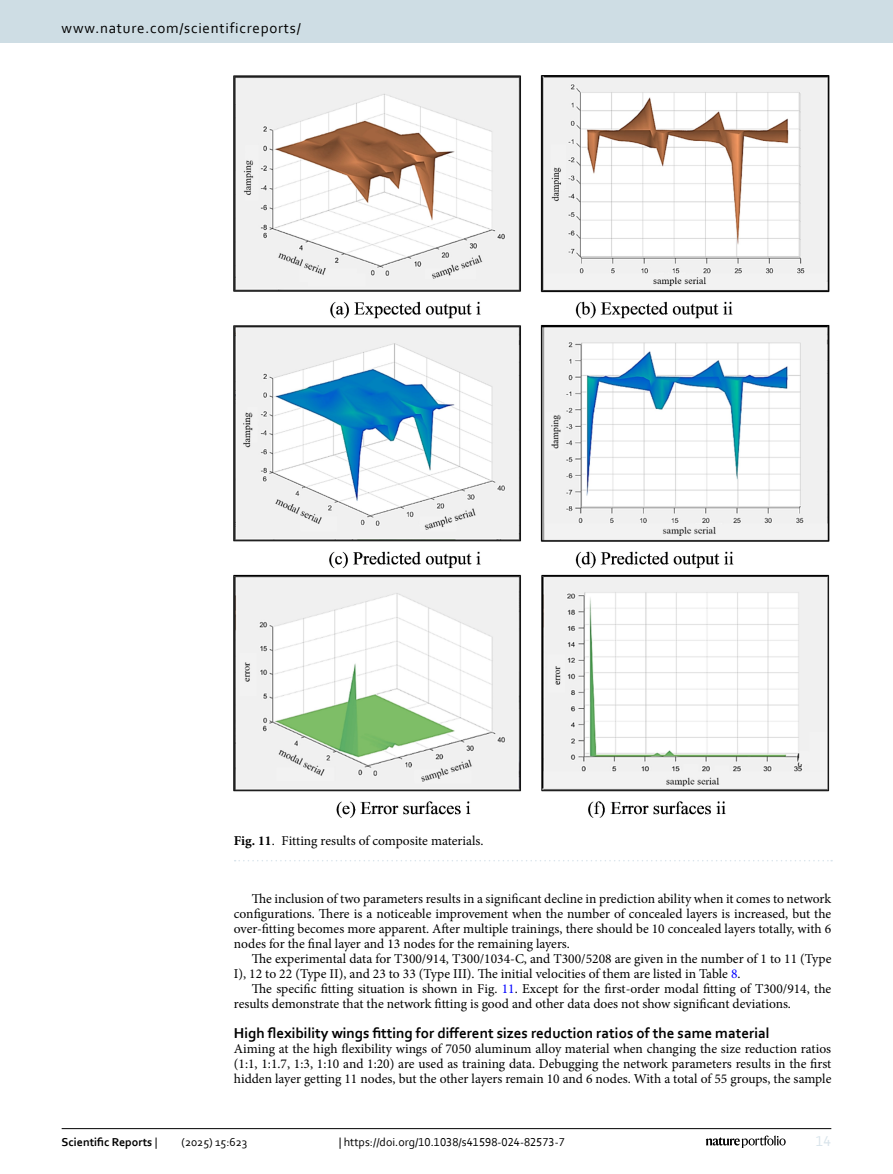
<style>
.page{position:relative;width:893px;height:1174px;background:#fff}
.page>*{position:absolute;margin:0;border:0;box-sizing:border-box;transform-origin:0 0}
.Head_2{font:700 15px "Corbel";color:#000}
.t1{font:15px "Corbel";letter-spacing:.05em;color:#000}
.t2{font:15px "Corbel";color:#d9e4eb}
.Body_Text_Indent{font:13.5px/15px "Minion Pro";color:#000}
.Body_Text{font:13.5px/15px "Minion Pro";letter-spacing:-.005em;color:#000;text-align:justify}
.Figure_Caption{font:13.5px "Minion Pro";letter-spacing:-.005em;color:#000}
.t3{font:12px "Corbel";color:#000}
.t4{font:700 12px "Corbel";color:#000}
.s1{font-weight:700}
.s2{color:#00f}
.s3{font-weight:400}
</style>
<div class="page">
<img style="left:234px;top:76px;width:595px;height:741px">
<svg style="left:235px;top:860px;width:597px;height:1px"></svg>
<hr style="left:62px;top:1128px;width:769px;height:1px;background:#000">
<svg style="left:706px;top:1135px;width:80px;height:12px"></svg>
<div style="left:0;top:0;width:893px;height:43px;background:#cedde4"></div>
<p class="t1" style="left:62px;top:18px;width:241px">www.nature.com/scientificreports/</p>
<p class="Figure_Caption" style="left:234px;top:832px;width:251px"><span class="s1">Fig. 11</span>. Fitting results of composite materials.</p>
<p class="Body_Text_Indent" style="left:234px;top:891px;width:599px;text-align:justify;text-indent:18px">The inclusion of two parameters results in a significant decline in prediction ability when it comes to network configurations. There is a noticeable improvement when the number of concealed layers is increased, but the over-fitting becomes more apparent. After multiple trainings, there should be 10 concealed layers totally, with 6 nodes for the final layer and 13 nodes for the remaining layers.</p>
<p class="Body_Text_Indent" style="left:234px;top:951px;width:599px;text-indent:18px">The experimental data for T300/914, T300/1034-C, and T300/5208 are given in the number of 1 to 11 (Type<br>I), 12 to 22 (Type II), and 23 to 33 (Type III). The initial velocities of them are listed in Table <span class="s2">8</span>.</p>
<p class="Body_Text_Indent" style="left:234px;top:981px;width:599px;text-indent:18px">The specific fitting situation is shown in Fig. <span class="s2">11</span>. Except for the first-order modal fitting of T300/914, the results demonstrate that the network fitting is good and other data does not show significant deviations.</p>
<p class="Head_2" style="left:234px;top:1024px;width:537px">High flexibility wings fitting for different sizes reduction ratios of the same material</p>
<p class="Body_Text" style="left:234px;top:1041px;width:599px">Aiming at the high flexibility wings of 7050 aluminum alloy material when changing the size reduction ratios (1:1, 1:1.7, 1:3, 1:10 and 1:20) are used as training data. Debugging the network parameters results in the first hidden layer getting 11 nodes, but the other layers remain 10 and 6 nodes. With a total of 55 groups, the sample</p>
<p class="t4" style="left:62px;top:1134px;width:97px">Scientific Reports <span class="s3">|</span></p>
<p class="t3" style="left:181px;top:1134px;width:67px">(2025) 15:623</p>
<p class="t3" style="left:339px;top:1134px;width:228px">| https://doi.org/10.1038/s41598-024-82573-7</p>
<p class="t2" style="left:816px;top:1132px;width:17px">14</p>
</div>
